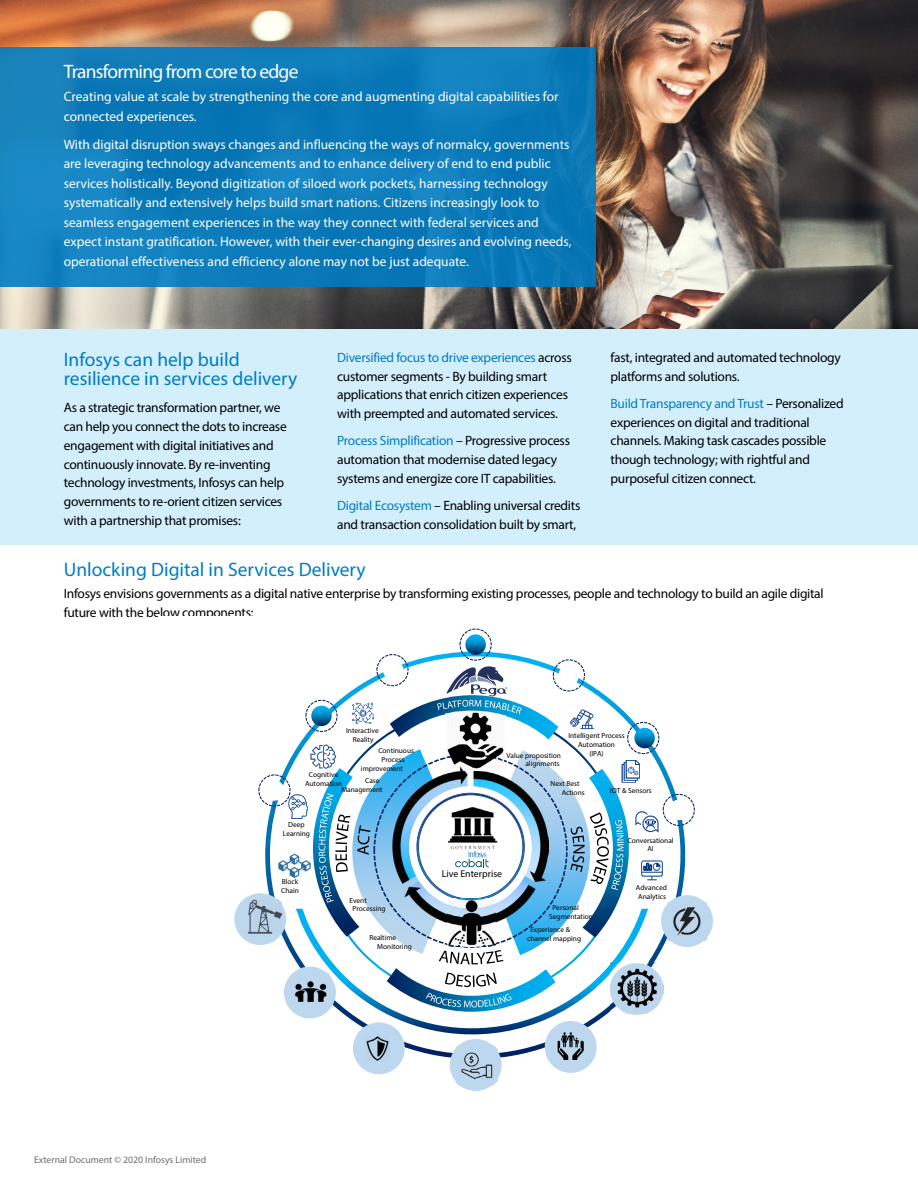
<style>
.page{position:relative;width:918px;height:1188px;background:#fff}
.page>*{position:absolute;margin:0;border:0;box-sizing:border-box;transform-origin:0 0}
.t1{font:19.5px/18.8px "Myriad Pro";color:#007cc3}
.t2{font:19.5px "Myriad Pro";letter-spacing:-.04em;color:#fff}
.t3{font:13.5px/18.8px "Myriad Pro";letter-spacing:-.02em;color:#000}
.t4{font:13.5px/19.5px "Myriad Pro";color:#fff}
.t5{font:9.9px "Myriad Pro";color:#000}
.t6{font:9.75px "Myriad Pro";color:#6d6e71}
.t7{font:7.35px/8.9px "Myriad Pro";color:#000}
.s1{color:#007cc3}
</style>
<div class="page">
<img style="left:0;top:0;width:918px;height:329px">
<div style="left:0;top:47px;width:596px;height:240px;background:linear-gradient(to right,#1381be,#0877b6)"></div>
<div style="left:0;top:329px;width:918px;height:216px;background:#d4effc"></div>
<img style="left:319px;top:909px;width:323px;height:119px">
<img style="left:506px;top:752px;width:16px;height:14px">
<img style="left:392px;top:766px;width:156px;height:160px">
<svg style="left:439px;top:950px;width:64px;height:14px"></svg>
<div style="left:409px;top:786px;width:123px;height:123px;background:#fff;border-radius:50%"></div>
<img style="left:471px;top:807px;width:27px;height:43px">
<img style="left:448px;top:899px;width:47px;height:48px">
<img style="left:387px;top:968px;width:168px;height:44px">
<svg style="left:426px;top:993px;width:86px;height:14px"></svg>
<img style="left:589px;top:769px;width:13px;height:30px">
<svg style="left:636px;top:811px;width:23px;height:21px"></svg>
<svg style="left:571px;top:710px;width:24px;height:19px"></svg>
<svg style="left:622px;top:760px;width:18px;height:22px"></svg>
<svg style="left:641px;top:861px;width:22px;height:19px"></svg>
<svg style="left:570px;top:812px;width:54px;height:78px"></svg>
<img style="left:506px;top:704px;width:52px;height:36px">
<img style="left:265px;top:652px;width:206px;height:265px">
<div style="left:545px;top:1021px;width:52px;height:52px;background:#bdd7ee;border-radius:50%"></div>
<img style="left:557px;top:1033px;width:26px;height:26px">
<div style="left:353px;top:1022px;width:52px;height:52px;background:#bdd7ee;border-radius:50%"></div>
<img style="left:366px;top:1036px;width:23px;height:25px">
<div style="left:450px;top:1039px;width:52px;height:52px;background:#bdd7ee;border-radius:50%"></div>
<img style="left:456px;top:1045px;width:41px;height:41px">
<div style="left:284px;top:967px;width:52px;height:51px;background:#bdd7ee;border-radius:50%"></div>
<img style="left:295px;top:973px;width:33px;height:29px">
<div style="left:661px;top:895px;width:52px;height:52px;background:#bdd7ee;border-radius:50%"></div>
<img style="left:668px;top:902px;width:38px;height:39px">
<img style="left:611px;top:962px;width:52px;height:52px">
<img style="left:446px;top:714px;width:60px;height:57px">
<svg style="left:437px;top:667px;width:84px;height:47px"></svg>
<svg style="left:319px;top:793px;width:31px;height:110px"></svg>
<svg style="left:357px;top:825px;width:13px;height:30px"></svg>
<svg style="left:311px;top:744px;width:25px;height:25px"></svg>
<img style="left:279px;top:853px;width:32px;height:25px">
<div style="left:234px;top:893px;width:52px;height:52px;background:#bdd7ee;border-radius:50%"></div>
<img style="left:248px;top:900px;width:33px;height:34px">
<img style="left:311px;top:706px;width:21px;height:20px">
<div style="left:305px;top:700px;width:33px;height:32px;border:1px dashed #002060;border-radius:50%"></div>
<img style="left:383px;top:660px;width:20px;height:20px">
<div style="left:376px;top:654px;width:33px;height:32px;border:1px dashed #002060;border-radius:50%"></div>
<div style="left:663px;top:794px;width:32px;height:32px;border:1px dashed #002060;border-radius:50%"></div>
<img style="left:465px;top:634px;width:21px;height:21px">
<div style="left:460px;top:629px;width:32px;height:32px;border:1px dashed #002060;border-radius:50%"></div>
<img style="left:558px;top:668px;width:21px;height:16px">
<div style="left:553px;top:659px;width:32px;height:33px;border:1px dashed #002060;border-radius:50%"></div>
<img style="left:634px;top:728px;width:21px;height:20px">
<div style="left:627px;top:722px;width:32px;height:32px;border:1px dashed #002060;border-radius:50%"></div>
<img style="left:265px;top:780px;width:19px;height:21px">
<div style="left:258px;top:774px;width:33px;height:33px;border:1px dashed #002060;border-radius:50%"></div>
<svg style="left:455px;top:851px;width:34px;height:16px"></svg>
<h1 class="t2" style="left:64px;top:60px;width:236px">Transforming from core to edge</h1>
<p class="t4" style="left:64px;top:87px;width:496px">Creating value at scale by strengthening the core and augmenting digital capabilities for connected experiences.</p>
<p class="t4" style="left:64px;top:134px;width:509px">With digital disruption sways changes and influencing the ways of normalcy, governments are leveraging technology advancements and to enhance delivery of end to end public services holistically. Beyond digitization of siloed work pockets, harnessing technology systematically and extensively helps build smart nations. Citizens increasingly look to seamless engagement experiences in the way they connect with federal services and expect instant gratification. However, with their ever-changing desires and evolving needs, operational effectiveness and efficiency alone may not be just adequate.</p>
<h1 class="t1" style="left:64px;top:350px;width:235px">Infosys can help build resilience in services delivery</h1>
<p class="t3" style="left:64px;top:398px;width:225px">As a strategic transformation partner, we can help you connect the dots to increase engagement with digital initiatives and continuously innovate. By re-inventing technology investments, Infosys can help governments to re-orient citizen services with a partnership that promises:</p>
<p class="t3" style="left:337px;top:348px;width:236px"><span class="s1">Diversified focus to drive experiences</span> across customer segments - By building smart applications that enrich citizen experiences with preempted and automated services.</p>
<p class="t3" style="left:337px;top:431px;width:234px"><span class="s1">Process Simplification</span> – Progressive process automation that modernise dated legacy systems and energize core IT capabilities.</p>
<p class="t3" style="left:337px;top:496px;width:245px"><span class="s1">Digital Ecosystem</span> – Enabling universal credits and transaction consolidation built by smart,</p>
<h1 class="t1" style="left:64px;top:560px;width:303px">Unlocking Digital in Services Delivery</h1>
<p class="t3" style="left:611px;top:348px;width:232px">fast, integrated and automated technology platforms and solutions.</p>
<p class="t3" style="left:611px;top:394px;width:235px"><span class="s1">Build Transparency and Trust</span> – Personalized experiences on digital and traditional channels. Making task cascades possible though technology; with rightful and purposeful citizen connect.</p>
<p class="t3" style="left:64px;top:584px;width:761px">Infosys envisions governments as a digital native enterprise by transforming existing processes, people and technology to build an agile digital future with the below components:</p>
<p class="t7" style="left:346px;top:726px;width:34px;text-align:center">Interactive<br>Reality</p>
<p class="t7" style="left:378px;top:746px;width:37px">Continuous</p>
<p class="t7" style="left:382px;top:755px;width:25px">Process</p>
<p class="t7" style="left:361px;top:764px;width:44px">improvement</p>
<p class="t7" style="left:305px;top:770px;width:38px;text-align:center">Cognitive<br>Automation</p>
<p class="t7" style="left:341px;top:776px;width:43px;text-indent:24px">Case<br>Management</p>
<p class="t7" style="left:283px;top:820px;width:29px;text-align:center">Deep<br>Learning</p>
<p class="t7" style="left:281px;top:877px;width:19px">Block<br>Chain</p>
<p class="t7" style="left:353px;top:896px;width:35px;text-indent:-3px">Event<br>Processing</p>
<p class="t7" style="left:377px;top:933px;width:36px;text-indent:-8px">Realtime<br>Monitoring</p>
<p class="t7" style="left:568px;top:731px;width:58px;text-align:center">Intelligent Process<br>Automation<br>(IPA)</p>
<p class="t7" style="left:506px;top:751px;width:56px;text-align:right">Value proposition alignments</p>
<p class="t7" style="left:562px;top:779px;width:24px;text-indent:-11px">Next Best<br>Actions</p>
<p class="t7" style="left:610px;top:786px;width:43px">IOT &amp; Sensors</p>
<p class="t5" style="left:442px;top:868px;width:62px">Live Enterprise</p>
<p class="t7" style="left:549px;top:903px;width:45px;text-indent:3px">Personal<br>Segmentation</p>
<p class="t7" style="left:527px;top:925px;width:55px;text-indent:3px">Experience &amp; channel mapping</p>
<p class="t7" style="left:628px;top:836px;width:48px;text-align:center">Conversational<br>AI</p>
<p class="t7" style="left:636px;top:883px;width:32px;text-align:center">Advanced<br>Analytics</p>
<p class="t6" style="left:34px;top:1154px;width:174px">External Document © 2020 Infosys Limited</p>
</div>
